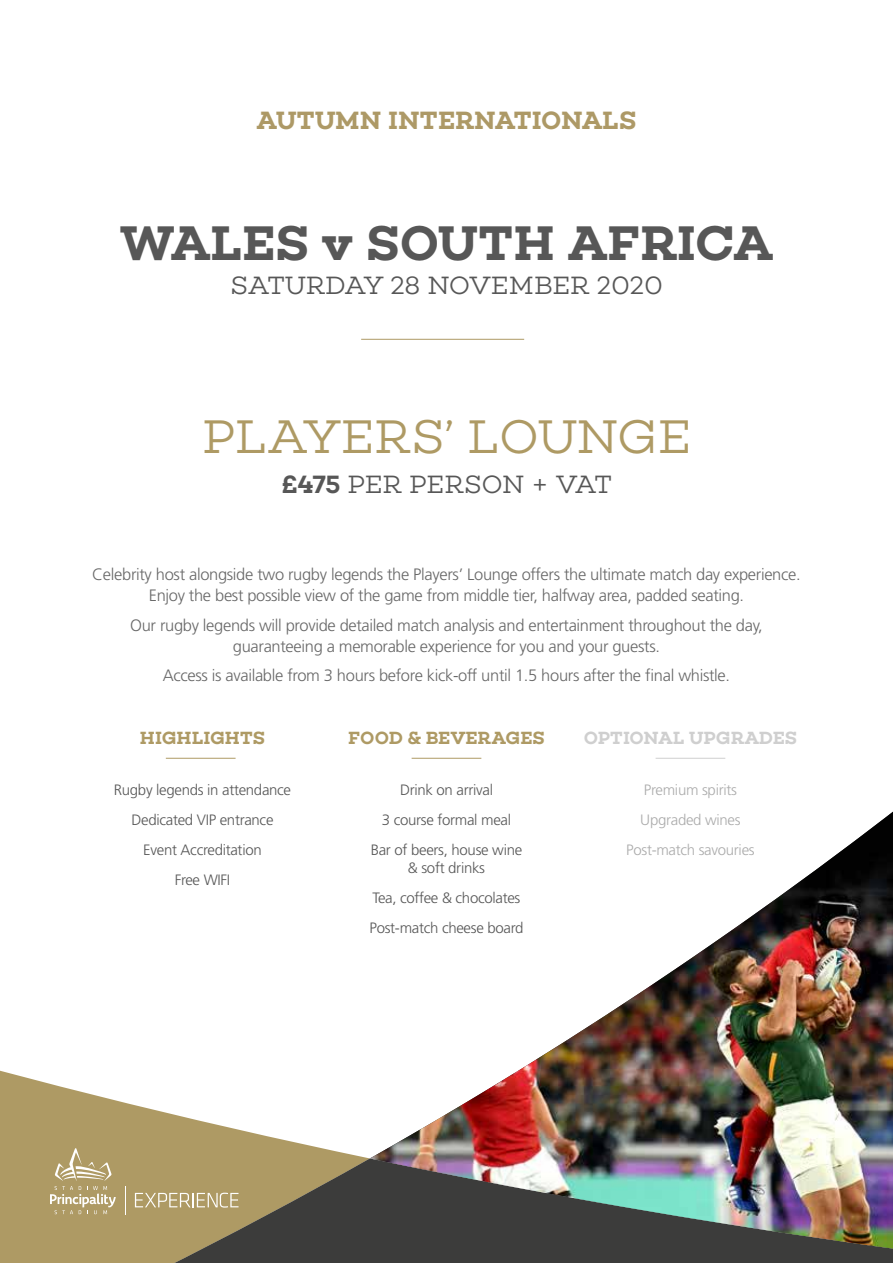
<style>
.page{position:relative;width:893px;height:1263px;background:#fff}
.page>*{position:absolute;margin:0;border:0;box-sizing:border-box;transform-origin:0 0}
.t1{font:600 49.5px "Choplin";letter-spacing:-.01em;color:#575757}
.t2{font:300 48px "Choplin";letter-spacing:-.005em;color:#ae9a64}
.t3{font:300 25.5px "Choplin";letter-spacing:-.01em;color:#575757}
.t4{font:600 25.5px "Choplin";color:#ad9966}
.t5{font:600 18px "Choplin";letter-spacing:.01em;color:#ae9a64}
.t6{font:600 18px "Choplin";letter-spacing:-.01em;color:#cfcfcf}
.t7{font:300 16.5px/21px "Frutiger LT Std";letter-spacing:-.02em;color:#686868;text-align:center}
.t8{font:300 15px/30px "Frutiger LT Std";letter-spacing:-.02em;color:#575757;text-align:center}
.t9{font:300 15px/30px "Frutiger LT Std";letter-spacing:-.02em;color:#ababab;text-align:center}
.s1{font-weight:600}
</style>
<div class="page">
<img style="left:370px;top:811px;width:523px;height:452px">
<svg style="left:0;top:1070px;width:370px;height:193px;fill:#ae9a64"></svg>
<svg style="left:135px;top:1193px;width:104px;height:14px"></svg>
<svg style="left:50px;top:1148px;width:66px;height:66px;background:#bbaa7d"></svg>
<svg style="left:125px;top:1186px;width:1px;height:28px"></svg>
<hr style="left:361px;top:339px;width:163px;height:1px;background:#ae9a64">
<hr style="left:166px;top:758px;width:70px;height:1px;background:#ae9a64">
<hr style="left:412px;top:758px;width:69px;height:1px;background:#ae9a64">
<hr style="left:656px;top:758px;width:69px;height:1px;background:#cfcfcf">
<h3 class="t4" style="left:257px;top:105px;width:381px">AUTUMN INTERNATIONALS</h3>
<h1 class="t1" style="left:120px;top:214px;width:655px">WALES v SOUTH AFRICA</h1>
<h3 class="t3" style="left:230px;top:271px;width:434px">SATURDAY 28 NOVEMBER 2020</h3>
<h2 class="t2" style="left:202px;top:408px;width:490px">PLAYERS’ LOUNGE</h2>
<h3 class="t3" style="left:282px;top:470px;width:331px"><span class="s1">£475</span> PER PERSON + VAT</h3>
<p class="t7" style="left:92px;top:564px;width:710px">Celebrity host alongside two rugby legends the Players’ Lounge offers the ultimate match day experience.<br>Enjoy the best possible view of the game from middle tier, halfway area, padded seating.</p>
<p class="t7" style="left:130px;top:615px;width:634px">Our rugby legends will provide detailed match analysis and entertainment throughout the day, guaranteeing a memorable experience for you and your guests.</p>
<p class="t7" style="left:163px;top:665px;width:569px">Access is available from 3 hours before kick-off until 1.5 hours after the final whistle.</p>
<p class="t5" style="left:140px;top:727px;width:126px">HIGHLIGHTS</p>
<p class="t5" style="left:348px;top:727px;width:198px">FOOD &amp; BEVERAGES</p>
<p class="t6" style="left:584px;top:727px;width:215px">OPTIONAL UPGRADES</p>
<p class="t8" style="left:114px;top:775px;width:179px">Rugby legends in attendance<br>Dedicated VIP entrance<br>Event Accreditation<br>Free WIFI</p>
<p class="t8" style="left:371px;top:775px;width:153px">Drink on arrival<br>3 course formal meal<br>Bar of beers, house wine</p>
<p class="t8" style="left:369px;top:853px;width:155px">&amp; soft drinks<br>Tea, coffee &amp; chocolates<br>Post-match cheese board</p>
<p class="t9" style="left:626px;top:775px;width:130px">Premium spirits<br>Upgraded wines<br>Post-match savouries</p>
</div>
